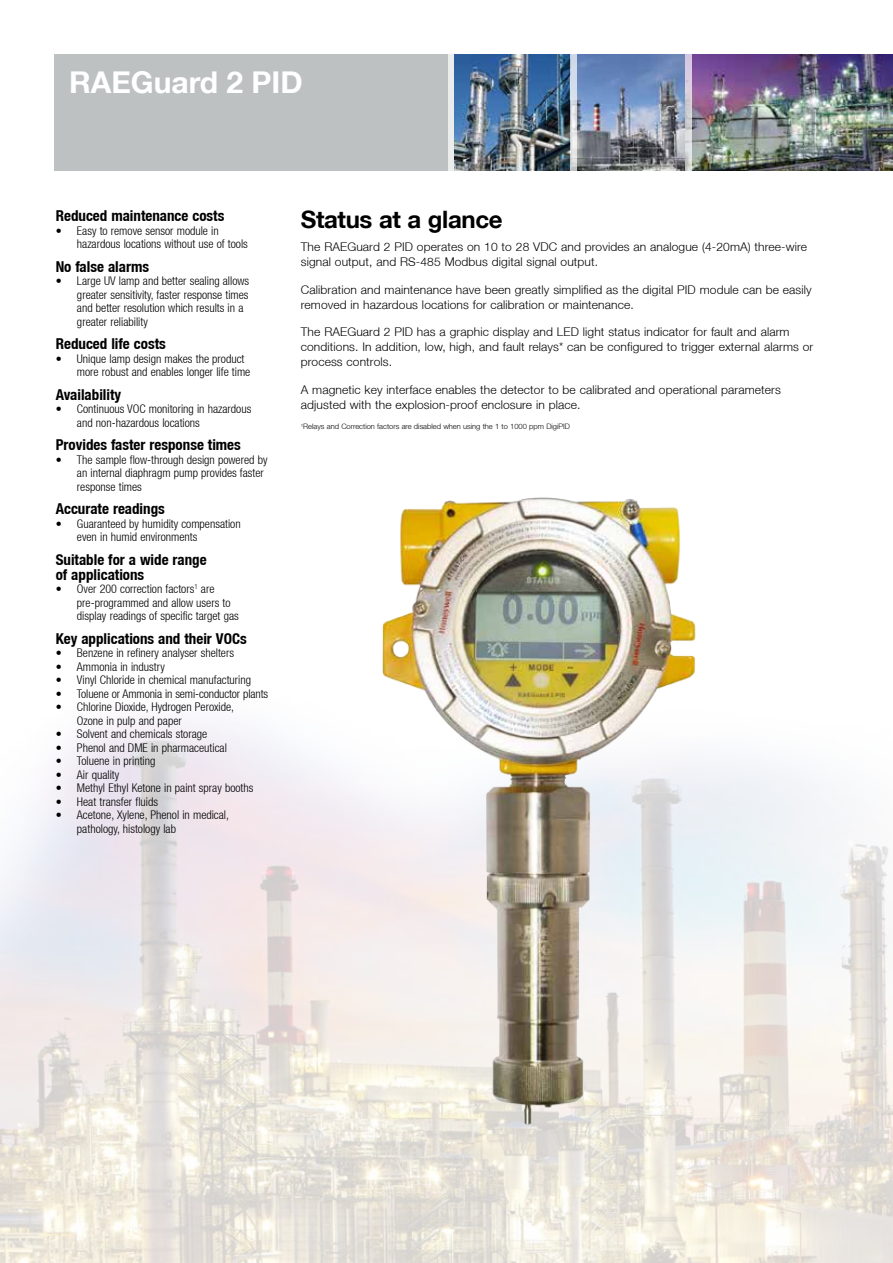
<style>
.page{position:relative;width:893px;height:1263px;background:#fff}
.page>*{position:absolute;margin:0;border:0;box-sizing:border-box;transform-origin:0 0}
.t1{font:700 30px "Helvetica Neue LT";color:#fff}
.t2{font:700 24px "Helvetica Neue LT";letter-spacing:-.015em;color:#000}
.t3{font:700 condensed 15px/15px "Helvetica Neue LT";color:#000}
.t4{font:300 condensed 12px/13.5px "Helvetica Neue LT";color:#000}
.t5{font:300 12px/15px "Helvetica Neue LT";letter-spacing:.01em;color:#000}
.t6{font:300 7.5px "Helvetica Neue LT";color:#000}
</style>
<div class="page">
<img style="left:0;top:720px;width:893px;height:543px">
<div style="left:54px;top:54px;width:839px;height:116px;background:#bec1c2"></div>
<img style="left:455px;top:54px;width:438px;height:116px">
<svg style="left:685px;top:54px;width:6px;height:117px"></svg>
<svg style="left:476px;top:54px;width:7px;height:117px"></svg>
<div style="left:448px;top:50px;width:7px;height:123px;background:#ebecec"></div>
<svg style="left:570px;top:54px;width:7px;height:117px"></svg>
<img style="left:332px;top:497px;width:442px;height:640px">
<h1 class="t1" style="left:69px;top:64px;width:235px">RAEGuard 2 PID</h1>
<p class="t3" style="left:56px;top:208px;width:170px">Reduced maintenance costs</p>
<p class="t4" style="left:77px;top:223px;width:172px;text-indent:-21px">• Easy to remove sensor module in hazardous locations without use of tools</p>
<p class="t3" style="left:56px;top:259px;width:95px">No false alarms</p>
<p class="t4" style="left:77px;top:274px;width:174px;text-indent:-21px">• Large UV lamp and better sealing allows greater sensitivity, faster response times and better resolution which results in a greater reliability</p>
<p class="t3" style="left:56px;top:336px;width:112px">Reduced life costs</p>
<p class="t4" style="left:77px;top:351px;width:175px;text-indent:-21px">• Unique lamp design makes the product more robust and enables longer life time</p>
<p class="t3" style="left:56px;top:387px;width:67px">Availability</p>
<p class="t4" style="left:77px;top:402px;width:176px;text-indent:-21px">• Continuous VOC monitoring in hazardous and non-hazardous locations</p>
<p class="t3" style="left:56px;top:437px;width:187px">Provides faster response times</p>
<p class="t4" style="left:77px;top:453px;width:192px;text-indent:-21px">• The sample flow-through design powered by an internal diaphragm pump provides faster response times</p>
<p class="t3" style="left:56px;top:501px;width:111px">Accurate readings</p>
<p class="t4" style="left:77px;top:517px;width:165px;text-indent:-21px">• Guaranteed by humidity compensation even in humid environments</p>
<p class="t3" style="left:56px;top:552px;width:153px">Suitable for a wide range of applications</p>
<p class="t4" style="left:77px;top:582px;width:163px;text-indent:-21px">• Over 200 correction factors<sup>1</sup> are pre-programmed and allow users to display readings of specific target gas</p>
<p class="t3" style="left:56px;top:631px;width:193px">Key applications and their VOCs</p>
<p class="t4" style="left:56px;top:646px;width:180px">• Benzene in refinery analyser shelters</p>
<p class="t4" style="left:56px;top:660px;width:111px">• Ammonia in industry</p>
<p class="t4" style="left:56px;top:673px;width:197px">• Vinyl Chloride in chemical manufacturing</p>
<p class="t4" style="left:56px;top:687px;width:214px">• Toluene or Ammonia in semi-conductor plants</p>
<p class="t4" style="left:77px;top:700px;width:159px;text-indent:-21px">• Chlorine Dioxide, Hydrogen Peroxide,<br>Ozone in pulp and paper</p>
<p class="t4" style="left:56px;top:727px;width:153px">• Solvent and chemicals storage</p>
<p class="t4" style="left:56px;top:741px;width:173px">• Phenol and DME in pharmaceutical</p>
<p class="t4" style="left:56px;top:754px;width:101px">• Toluene in printing</p>
<p class="t4" style="left:56px;top:768px;width:65px">• Air quality</p>
<p class="t4" style="left:56px;top:781px;width:199px">• Methyl Ethyl Ketone in paint spray booths</p>
<p class="t4" style="left:56px;top:795px;width:104px">• Heat transfer fluids</p>
<p class="t4" style="left:77px;top:808px;width:154px;text-indent:-21px">• Acetone, Xylene, Phenol in medical, pathology, histology lab</p>
<h2 class="t2" style="left:301px;top:204px;width:203px">Status at a glance</h2>
<p class="t5" style="left:301px;top:239px;width:508px">The RAEGuard 2 PID operates on 10 to 28 VDC and provides an analogue (4-20mA) three-wire signal output, and RS-485 Modbus digital signal output.</p>
<p class="t5" style="left:301px;top:282px;width:512px">Calibration and maintenance have been greatly simplified as the digital PID module can be easily removed in hazardous locations for calibration or maintenance.</p>
<p class="t5" style="left:301px;top:324px;width:514px">The RAEGuard 2 PID has a graphic display and LED light status indicator for fault and alarm conditions. In addition, low, high, and fault relays* can be configured to trigger external alarms or process controls.</p>
<p class="t5" style="left:301px;top:382px;width:482px">A magnetic key interface enables the detector to be calibrated and operational parameters adjusted with the explosion-proof enclosure in place.</p>
<p class="t6" style="left:301px;top:422px;width:271px"><sup>1</sup>Relays and Correction factors are disabled when using the 1 to 1000 ppm DigiPID</p>
</div>
